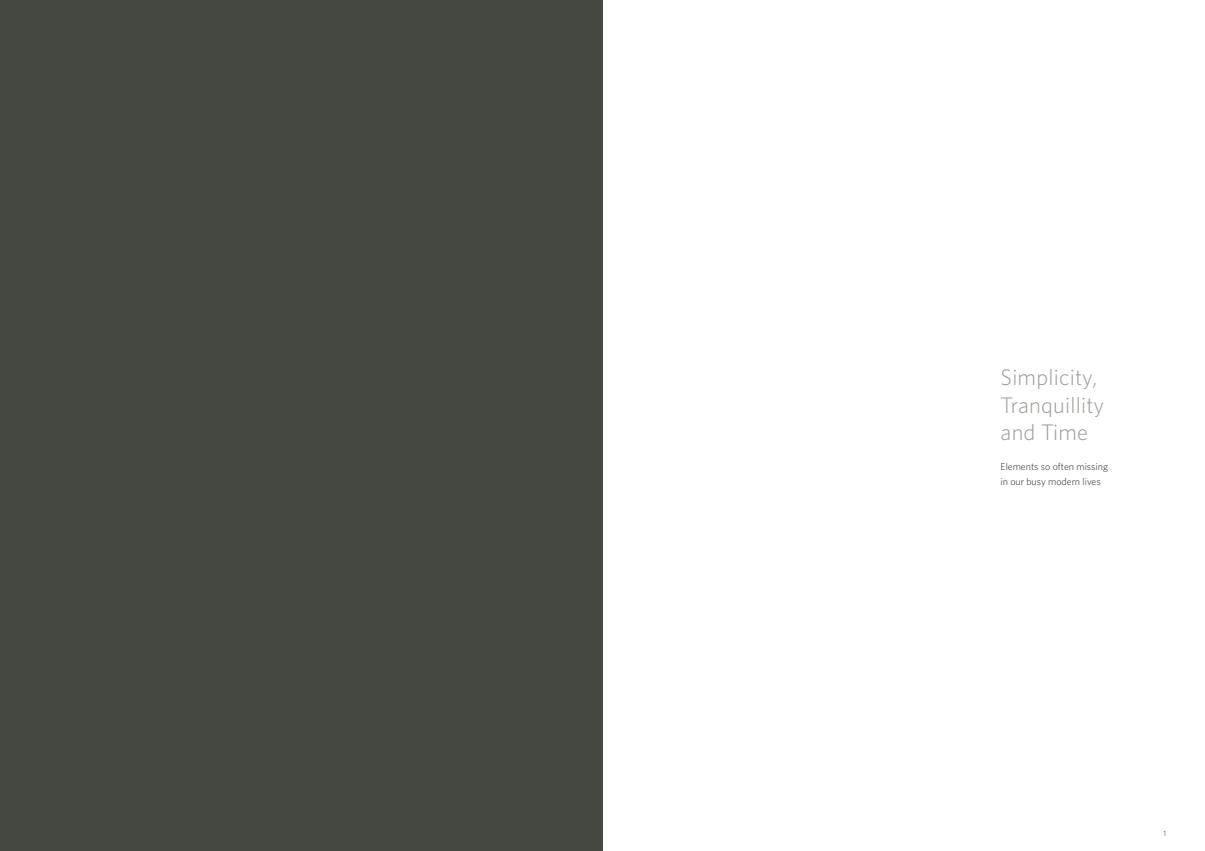
<style>
.page{position:relative;width:1205px;height:851px;background:#fff}
.page>*{position:absolute;margin:0;border:0;box-sizing:border-box;transform-origin:0 0}
.t1{font:300 22.5px/27.5px "Whitney";letter-spacing:.01em;color:#969a93}
.t2{font:300 10px/15px "Whitney";color:#231f20}
.t3{font:300 7.5px "Whitney";color:#231f20}
</style>
<div class="page">
<div style="left:0;top:0;width:602px;height:850px;background:#454841"></div>
<h1 class="t1" style="left:1000px;top:363px;width:105px">Simplicity,<br>Tranquillity and Time</h1>
<p class="t2" style="left:1000px;top:459px;width:109px">Elements so often missing in our busy modern lives</p>
<p class="t3" style="left:1163px;top:829px;width:4px">1</p>
</div>
